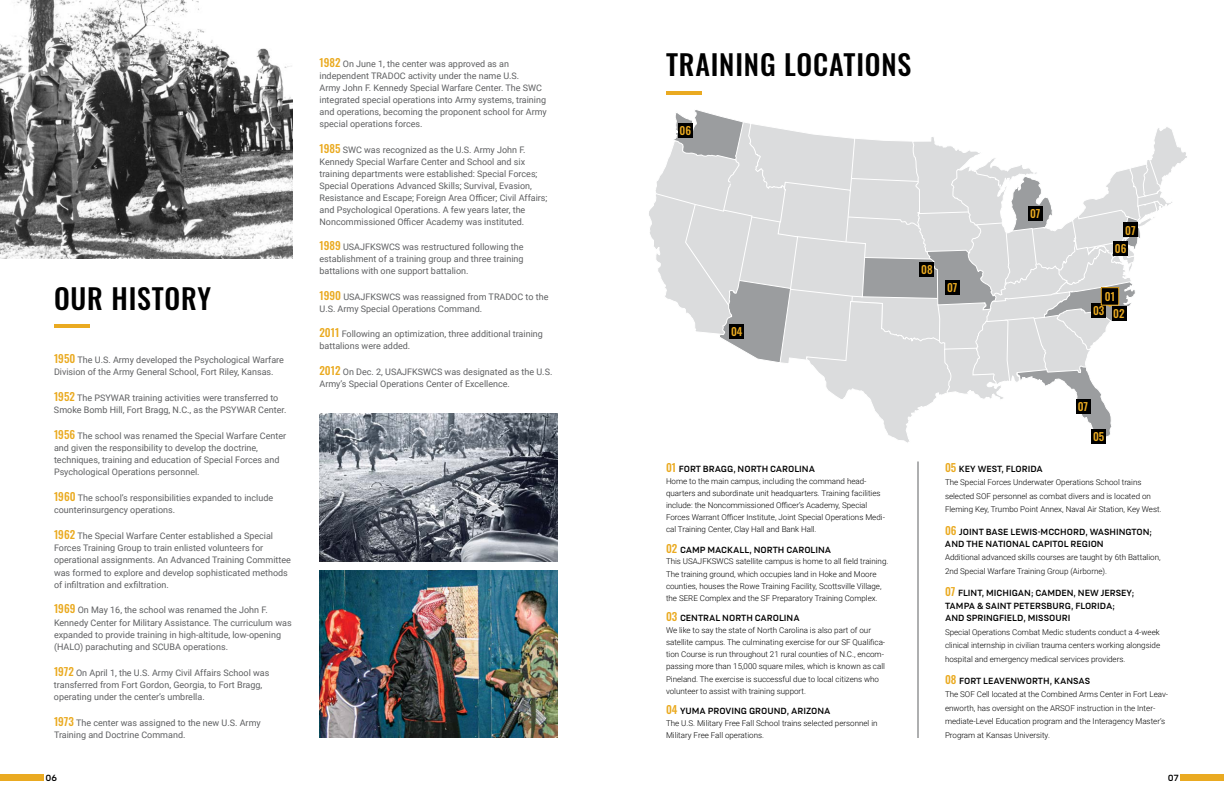
<style>
.page{position:relative;width:1224px;height:792px;background:#fff}
.page>*{position:absolute;margin:0;border:0;box-sizing:border-box;transform-origin:0 0}
.t1{font:500 28px "Oswald";letter-spacing:.03em;color:#000}
.t2{font:500 11px "Oswald";color:#eaaa21}
.t3{font:10px/12.6px "US Army";color:#000}
.t4{font:9px/12.2px "Roboto";color:#5f6062}
.t5{font:300 8px/12.1px "Roboto";color:#000}
.s1{font-family:"Oswald";font-weight:500;font-size:11px;color:#eaaa21}
</style>
<div class="page">
<div style="left:0;top:775px;width:44px;height:6px;background:#eaaa21"></div>
<div style="left:1180px;top:775px;width:44px;height:6px;background:#eaaa21"></div>
<hr style="left:54px;top:325px;width:36px;height:3px;background:#eaaa21">
<hr style="left:666px;top:91px;width:36px;height:3px;background:#eaaa21">
<hr style="left:918px;top:462px;width:1px;height:276px;background:#5f6062">
<img style="left:320px;top:414px;width:238px;height:147px">
<img style="left:0;top:0;width:292px;height:259px">
<img style="left:320px;top:570px;width:238px;height:168px">
<svg style="left:649px;top:110px;width:538px;height:334px"></svg>
<h1 class="t1" style="left:54px;top:273px;width:159px">OUR HISTORY</h1>
<p class="t4" style="left:54px;top:353px;width:232px"><span class="s1">1950</span> The U.S. Army developed the Psychological Warfare<br>Division of the Army General School, Fort Riley, Kansas.</p>
<p class="t4" style="left:54px;top:391px;width:234px"><span class="s1">1952</span> The PSYWAR training activities were transferred to<br>Smoke Bomb Hill, Fort Bragg, N.C., as the PSYWAR Center.</p>
<p class="t4" style="left:54px;top:429px;width:234px"><span class="s1">1956</span> The school was renamed the Special Warfare Center and given the responsibility to develop the doctrine, techniques, training and education of Special Forces and Psychological Operations personnel.</p>
<p class="t4" style="left:54px;top:491px;width:221px"><span class="s1">1960</span> The school’s responsibilities expanded to include counterinsurgency operations.</p>
<p class="t4" style="left:54px;top:529px;width:238px"><span class="s1">1962</span> The Special Warfare Center established a Special Forces Training Group to train enlisted volunteers for operational assignments. An Advanced Training Committee was formed to explore and develop sophisticated methods of infiltration and exfiltration.</p>
<p class="t4" style="left:54px;top:604px;width:239px"><span class="s1">1969</span> On May 16, the school was renamed the John F.<br>Kennedy Center for Military Assistance. The curriculum was expanded to provide training in high-altitude, low-opening (HALO) parachuting and SCUBA operations.</p>
<p class="t4" style="left:54px;top:666px;width:217px"><span class="s1">1972</span> On April 1, the U.S. Army Civil Affairs School was transferred from Fort Gordon, Georgia, to Fort Bragg, operating under the center’s umbrella.</p>
<p class="t4" style="left:54px;top:716px;width:208px"><span class="s1">1973</span> The center was assigned to the new U.S. Army<br>Training and Doctrine Command.</p>
<p class="t4" style="left:319px;top:58px;width:229px"><span class="s1">1982</span> On June 1, the center was approved as an independent TRADOC activity under the name U.S.<br>Army John F. Kennedy Special Warfare Center. The SWC integrated special operations into Army systems, training and operations, becoming the proponent school for Army special operations forces.</p>
<p class="t4" style="left:319px;top:143px;width:229px"><span class="s1">1985</span> SWC was recognized as the U.S. Army John F.<br>Kennedy Special Warfare Center and School and six training departments were established: Special Forces; Special Operations Advanced Skills; Survival, Evasion, Resistance and Escape; Foreign Area Officer; Civil Affairs; and Psychological Operations. A few years later, the Noncommissioned Officer Academy was instituted.</p>
<p class="t4" style="left:319px;top:241px;width:206px;text-align:justify"><span class="s1">1989</span> USAJFKSWCS was restructured following the establishment of a training group and three training battalions with one support battalion.</p>
<p class="t4" style="left:320px;top:290px;width:230px"><span class="s1">1990</span> USAJFKSWCS was reassigned from TRADOC to the<br>U.S. Army Special Operations Command.</p>
<p class="t4" style="left:320px;top:328px;width:225px"><span class="s1">2011</span> Following an optimization, three additional training battalions were added.</p>
<p class="t4" style="left:319px;top:365px;width:234px"><span class="s1">2012</span> On Dec. 2, USAJFKSWCS was designated as the U.S.<br>Army’s Special Operations Center of Excellence.</p>
<h1 class="t1" style="left:666px;top:40px;width:247px">TRAINING LOCATIONS</h1>
<p class="t2" style="left:680px;top:120px;width:13px">06</p>
<p class="t2" style="left:731px;top:322px;width:13px">04</p>
<p class="t3" style="left:666px;top:463px;width:151px"><span class="s1">01</span> FORT BRAGG, NORTH CAROLINA</p>
<p class="t5" style="left:666px;top:475px;width:220px">Home to the main campus, including the command head&shy;quarters and subordinate unit headquarters. Training facilities include: the Noncommissioned Officer’s Academy, Special Forces Warrant Officer Institute, Joint Special Operations Medi&shy;cal Training Center, Clay Hall and Bank Hall.</p>
<p class="t3" style="left:666px;top:543px;width:167px"><span class="s1">02</span> CAMP MACKALL, NORTH CAROLINA</p>
<p class="t5" style="left:666px;top:555px;width:224px">This USAJFKSWCS satellite campus is home to all field training.<br>The training ground, which occupies land in Hoke and Moore counties, houses the Rowe Training Facility, Scottsville Village, the SERE Complex and the SF Preparatory Training Complex.</p>
<p class="t3" style="left:666px;top:612px;width:135px"><span class="s1">03</span> CENTRAL NORTH CAROLINA</p>
<p class="t5" style="left:666px;top:624px;width:221px">We like to say the state of North Carolina is also part of our satellite campus. The culminating exercise for our SF Qualifica&shy;tion Course is run throughout 21 rural counties of N.C., encom&shy;passing more than 15,000 square miles, which is known as call Pineland. The exercise is successful due to local citizens who volunteer to assist with training support.</p>
<p class="t3" style="left:666px;top:705px;width:166px"><span class="s1">04</span> YUMA PROVING GROUND, ARIZONA</p>
<p class="t5" style="left:666px;top:717px;width:213px">The U.S. Military Free Fall School trains selected personnel in<br>Military Free Fall operations.</p>
<p class="t2" style="left:921px;top:259px;width:13px">08</p>
<p class="t2" style="left:947px;top:278px;width:12px">07</p>
<p class="t2" style="left:1030px;top:203px;width:12px">07</p>
<p class="t2" style="left:1125px;top:220px;width:12px">07</p>
<p class="t2" style="left:1115px;top:238px;width:13px">06</p>
<p class="t2" style="left:1105px;top:287px;width:12px">01</p>
<p class="t2" style="left:1093px;top:302px;width:33px">03 02</p>
<p class="t2" style="left:1078px;top:396px;width:12px">07</p>
<p class="t2" style="left:1093px;top:427px;width:13px">05</p>
<p class="t3" style="left:945px;top:463px;width:99px"><span class="s1">05</span> KEY WEST, FLORIDA</p>
<p class="t5" style="left:945px;top:475px;width:218px;line-height:13.6px">The Special Forces Underwater Operations School trains selected SOF personnel as combat divers and is located on<br>Fleming Key, Trumbo Point Annex, Naval Air Station, Key West.</p>
<p class="t3" style="left:945px;top:525px;width:209px"><span class="s1">06</span> JOINT BASE LEWIS-MCCHORD, WASHINGTON;<br>AND THE NATIONAL CAPITOL REGION</p>
<p class="t5" style="left:945px;top:550px;width:217px;line-height:13.6px">Additional advanced skills courses are taught by 6th Battalion,<br>2nd Special Warfare Training Group (Airborne).</p>
<p class="t3" style="left:945px;top:587px;width:191px"><span class="s1">07</span> FLINT, MICHIGAN; CAMDEN, NEW JERSEY;<br>TAMPA &amp; SAINT PETERSBURG, FLORIDA;<br>AND SPRINGFIELD, MISSOURI</p>
<p class="t5" style="left:945px;top:625px;width:217px;line-height:13.6px;text-align:justify">Special Operations Combat Medic students conduct a 4-week clinical internship in civilian trauma centers working alongside hospital and emergency medical services providers.</p>
<p class="t3" style="left:945px;top:675px;width:147px"><span class="s1">08</span> FORT LEAVENWORTH, KANSAS</p>
<p class="t5" style="left:945px;top:687px;width:225px;line-height:13.6px">The SOF Cell located at the Combined Arms Center in Fort Leav&shy;enworth, has oversight on the ARSOF instruction in the Inter&shy;mediate-Level Education program and the Interagency Master’s Program at Kansas University.</p>
<p class="t3" style="left:45px;top:772px;width:13px">06</p>
<p class="t3" style="left:1168px;top:772px;width:12px">07</p>
</div>
